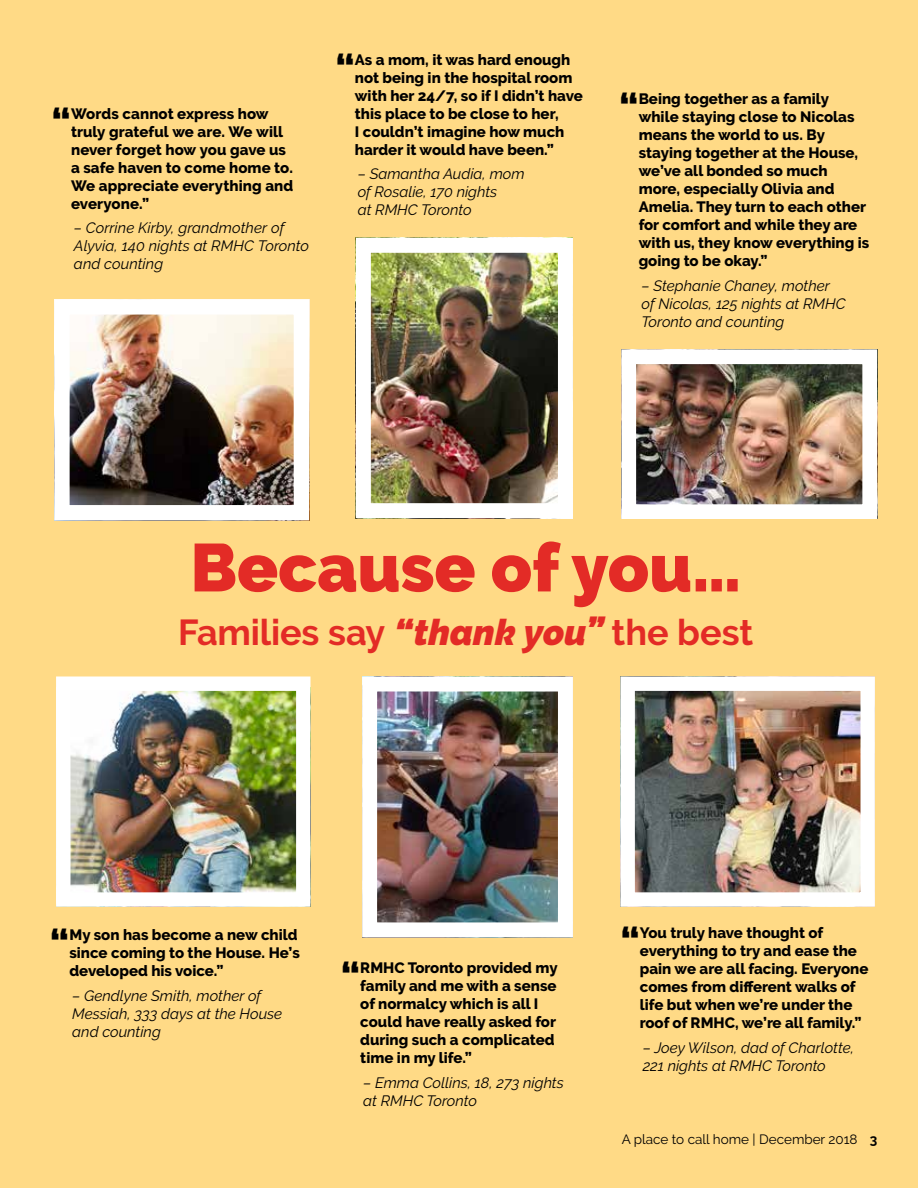
<style>
.page{position:relative;width:918px;height:1188px;background:#ffda86}
.page>*{position:absolute;margin:0;border:0;box-sizing:border-box;transform-origin:0 0}
.t1{font:900 67.5px "Raleway";color:#e32b26}
.t2{font:800 40.35px "Raleway";color:#000}
.t3{font:700 36px "Raleway";letter-spacing:-.005em;color:#e32b26}
.t4{font:800 15px/18px "Raleway";color:#000}
.t5{font:italic 15px/18px "Raleway";color:#000}
.t6{font:13.5px "Raleway";color:#000}
.s1{font-weight:900;font-style:italic}
.s2{font-weight:700}
</style>
<div class="page">
<img style="left:70px;top:315px;width:223px;height:189px">
<div style="left:54px;top:299px;width:255px;height:221px;border:15px solid #fff"></div>
<img style="left:378px;top:692px;width:179px;height:229px">
<div style="left:362px;top:676px;width:211px;height:261px;border:15px solid #fff"></div>
<img style="left:635px;top:691px;width:225px;height:201px">
<div style="left:620px;top:676px;width:255px;height:231px;border:14px solid #fff"></div>
<img style="left:637px;top:365px;width:224px;height:138px">
<div style="left:621px;top:349px;width:256px;height:170px;border:15px solid #fff"></div>
<img style="left:71px;top:691px;width:225px;height:201px">
<div style="left:56px;top:676px;width:255px;height:231px;border:14px solid #fff"></div>
<img style="left:372px;top:254px;width:185px;height:248px">
<div style="left:356px;top:238px;width:217px;height:280px;border:15px solid #fff"></div>
<h2 class="t2" style="left:52px;top:100px;width:21px">“</h2>
<p class="t4" style="left:71px;top:105px;width:224px">Words cannot express how truly grateful we are. We will never forget how you gave us a safe haven to come home to.<br>We appreciate everything and everyone.”</p>
<p class="t5" style="left:74px;top:219px;width:237px">– Corrine Kirby, grandmother of<br>Alyvia, 140 nights at RMHC Toronto and counting</p>
<h2 class="t2" style="left:335px;top:46px;width:21px">“</h2>
<p class="t4" style="left:355px;top:51px;width:230px">As a mom, it was hard enough not being in the hospital room with her 24/7, so if I didn’t have this place to be close to her,<br>I couldn’t imagine how much harder it would have been.”</p>
<p class="t5" style="left:358px;top:165px;width:168px">– Samantha Audia, mom of Rosalie, 170 nights<br>at RMHC Toronto</p>
<h2 class="t2" style="left:619px;top:85px;width:21px">“</h2>
<p class="t4" style="left:639px;top:90px;width:232px">Being together as a family while staying close to Nicolas means the world to us. By staying together at the House, we’ve all bonded so much more, especially Olivia and<br>Amelia. They turn to each other for comfort and while they are with us, they know everything is going to be okay.”</p>
<p class="t5" style="left:642px;top:276px;width:206px">– Stephanie Chaney, mother of Nicolas, 125 nights at RMHC<br>Toronto and counting</p>
<h1 class="t1" style="left:190px;top:529px;width:552px">Because of you…</h1>
<h3 class="t3" style="left:178px;top:612px;width:577px">Families say <span class="s1">“thank you”</span> the best</h3>
<h2 class="t2" style="left:50px;top:921px;width:21px">“</h2>
<p class="t4" style="left:69px;top:926px;width:232px">My son has become a new child since coming to the House. He’s developed his voice.”</p>
<p class="t5" style="left:72px;top:987px;width:211px">– Gendlyne Smith, mother of<br>Messiah, 333 days at the House and counting</p>
<h2 class="t2" style="left:341px;top:954px;width:21px">“</h2>
<p class="t4" style="left:360px;top:959px;width:199px">RMHC Toronto provided my family and me with a sense of normalcy which is all I could have really asked for during such a complicated time in my life.”</p>
<p class="t5" style="left:363px;top:1074px;width:202px">– Emma Collins, 18, 273 nights at RMHC Toronto</p>
<h2 class="t2" style="left:620px;top:919px;width:21px">“</h2>
<p class="t4" style="left:640px;top:924px;width:230px">You truly have thought of everything to try and ease the pain we are all facing. Everyone comes from different walks of life but when we’re under the roof of RMHC, we’re all family.”</p>
<p class="t5" style="left:643px;top:1039px;width:213px">– Joey Wilson, dad of Charlotte,<br>221 nights at RMHC Toronto</p>
<p class="t6" style="left:622px;top:1131px;width:257px">A place to call home | December 2018 <span class="s2">3</span></p>
</div>
